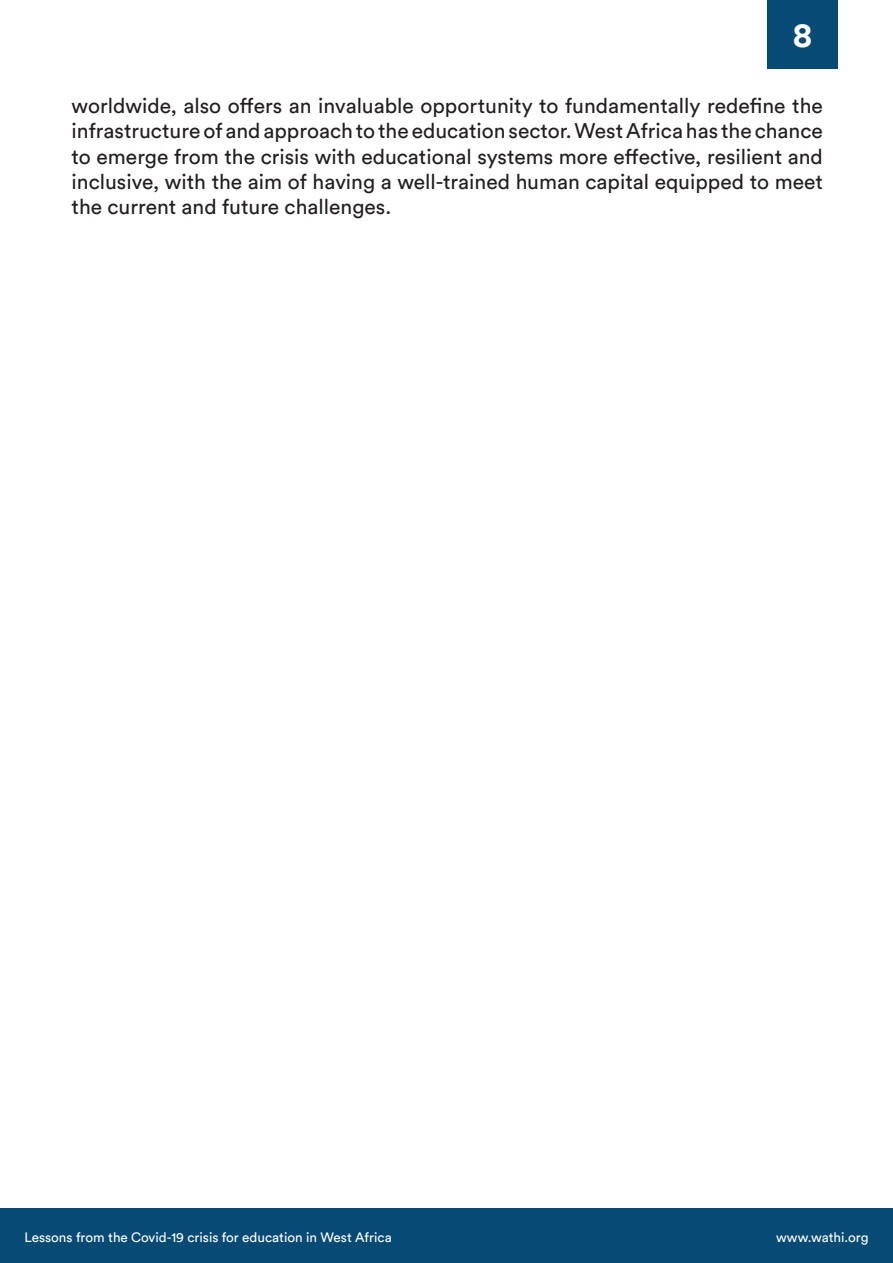
<style>
.page{position:relative;width:893px;height:1263px;background:#fff}
.page>*{position:absolute;margin:0;border:0;box-sizing:border-box;transform-origin:0 0}
.t1{font:700 34.5px "Circular Std";color:#fff}
.t2{font:21px/25.2px "Circular Std";color:#231f20;text-align:justify}
.t3{font:13.5px "Circular Std";color:#fff}
</style>
<div class="page">
<div style="left:768px;top:0;width:70px;height:68px;background:#074b74"></div>
<div style="left:0;top:1209px;width:893px;height:54px;background:#074b74"></div>
<h1 class="t1" style="left:793px;top:13px;width:21px">8</h1>
<p class="t2" style="left:72px;top:93px;width:753px">worldwide, also offers an invaluable opportunity to fundamentally redefine the infrastructure of and approach to the education sector. West Africa has the chance to emerge from the crisis with educational systems more effective, resilient and inclusive, with the aim of having a well-trained human capital equipped to meet the current and future challenges.</p>
<p class="t3" style="left:24px;top:1229px;width:369px">Lessons from the Covid-19 crisis for education in West Africa</p>
<p class="t3" style="left:776px;top:1229px;width:94px">www.wathi.org</p>
</div>
